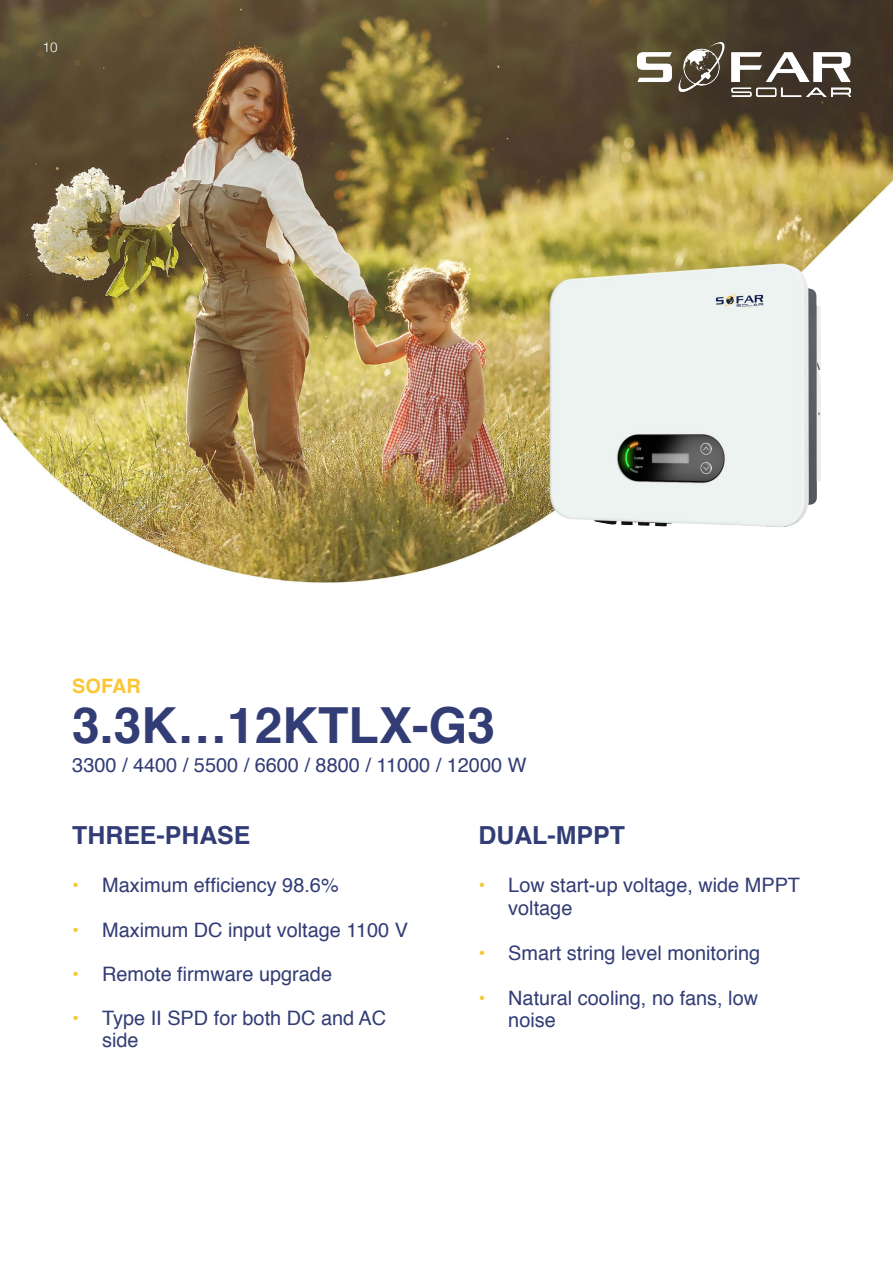
<style>
.page{position:relative;width:893px;height:1263px;background:#fff}
.page>*{position:absolute;margin:0;border:0;box-sizing:border-box;transform-origin:0 0}
.t1{font:700 49.8px "Helvetica";color:#323d75}
.t2{font:700 24.9px "Helvetica";color:#323d75}
.t3{font:19.95px/22.5px "Helvetica";color:#323d75}
.t4{font:700 19.95px "Helvetica";color:#fac737}
.Paginacja{font:300 13.5px "Helvetica";color:#fff}
.s1{font-family:"Helvetica Neue";color:#fac737}
</style>
<div class="page">
<img style="left:0;top:0;width:893px;height:584px">
<svg style="left:554px;top:226px;width:339px;height:358px"></svg>
<img style="left:638px;top:43px;width:212px;height:53px">
<img style="left:531px;top:242px;width:312px;height:342px">
<p class="Paginacja" style="left:43px;top:37px;width:17px">10</p>
<p class="t4" style="left:72px;top:670px;width:70px">SOFAR</p>
<p class="t1" style="left:72px;top:685px;width:424px">3.3K…12KTLX-G3</p>
<p class="t3" style="left:72px;top:754px;width:456px">3300 / 4400 / 5500 / 6600 / 8800 / 11000 / 12000 W</p>
<p class="t2" style="left:72px;top:815px;width:180px">THREE-PHASE</p>
<p class="t2" style="left:478px;top:815px;width:148px">DUAL-MPPT</p>
<p class="t3" style="left:508px;top:874px;width:293px;text-indent:-30px"><span class="s1">•</span> Low start-up voltage, wide MPPT voltage</p>
<p class="t3" style="left:478px;top:942px;width:283px"><span class="s1">•</span> Smart string level monitoring</p>
<p class="t3" style="left:508px;top:987px;width:251px;text-indent:-30px"><span class="s1">•</span> Natural cooling, no fans, low noise</p>
<p class="t3" style="left:72px;top:874px;width:268px"><span class="s1">•</span> Maximum efficiency 98.6%</p>
<p class="t3" style="left:72px;top:919px;width:337px"><span class="s1">•</span> Maximum DC input voltage 1100 V</p>
<p class="t3" style="left:72px;top:963px;width:261px"><span class="s1">•</span> Remote firmware upgrade</p>
<p class="t3" style="left:102px;top:1007px;width:286px;text-indent:-30px"><span class="s1">•</span> Type II SPD for both DC and AC side</p>
</div>
